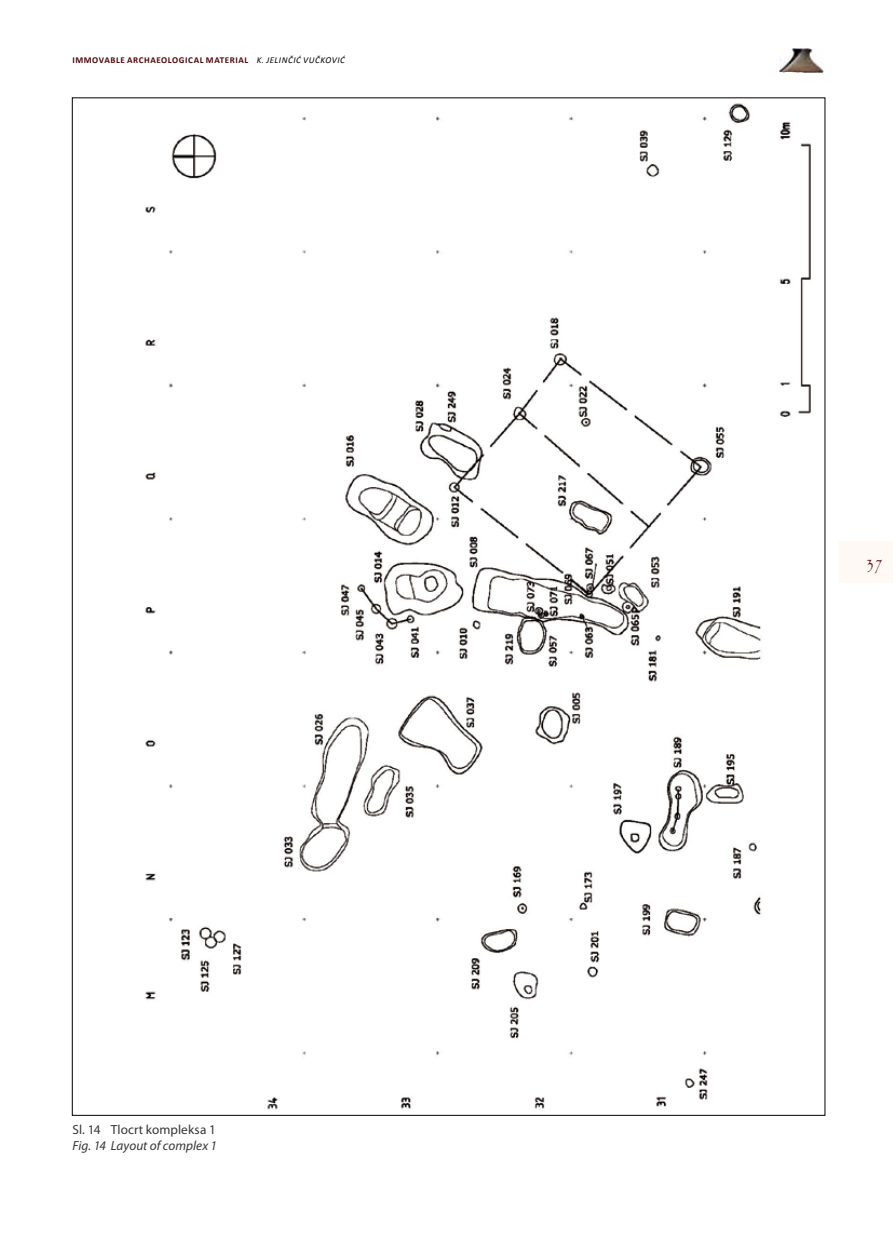
<style>
.page{position:relative;width:893px;height:1234px;background:#fff}
.page>*{position:absolute;margin:0;border:0;box-sizing:border-box;transform-origin:0 0}
.t1{font:18px "Papyrus";color:#500506;scale:.8 1}
.t2{font:italic 13.2px "Myriad Pro";letter-spacing:.005em;color:#373437}
.t3{font:13.2px "Myriad Pro";letter-spacing:.005em;color:#373437}
.t4{font:700 9px "Calibri";letter-spacing:.06em;color:#500506}
.t5{font:italic 9px "Calibri";color:#000}
.s1{font-weight:400;font-style:italic;color:#000}
</style>
<div class="page">
<img style="left:780px;top:48px;width:44px;height:24px">
<div style="left:839px;top:541px;width:54px;height:42px;background:#fef9f4"></div>
<img style="left:145px;top:103px;width:666px;height:1007px">
<p class="t4" style="left:72px;top:54px;width:203px">IMMOVABLE ARCHAEOLOGICAL MATERIAL <span class="s1">K. JELINČIĆ</span></p>
<p class="t5" style="left:303px;top:54px;width:39px">VUČKOVIĆ</p>
<h2 class="t3" style="left:72px;top:1121px;width:145px">Sl. 14 Tlocrt kompleksa 1</h2>
<h2 class="t2" style="left:72px;top:1137px;width:146px">Fig. 14 Layout of complex 1</h2>
<h1 class="t1" style="left:866px;top:553px;width:22px">37</h1>
</div>
